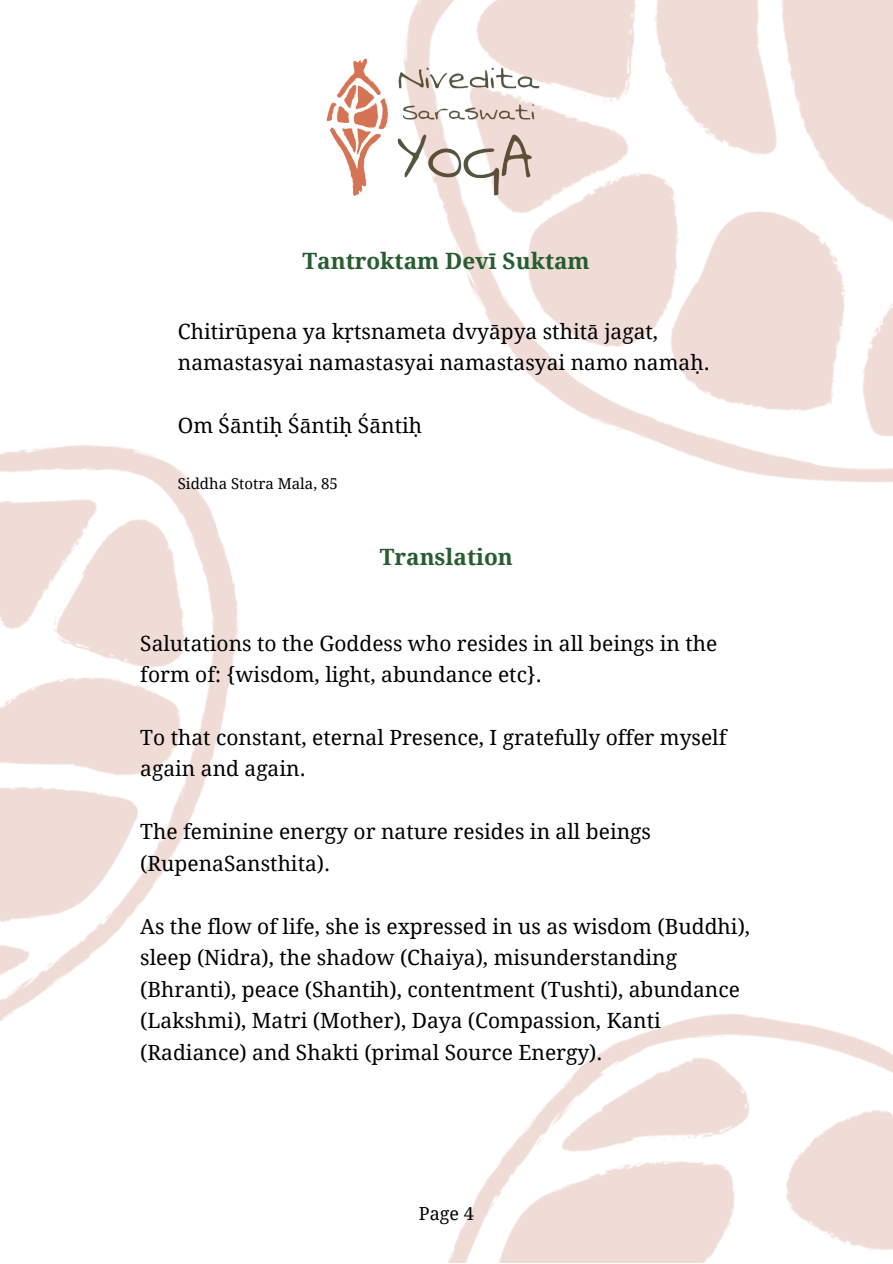
<style>
.page{position:relative;width:893px;height:1264px;background:#fff}
.page>*{position:absolute;margin:0;border:0;box-sizing:border-box;transform-origin:0 0}
.t1{font:700 22.5px "Droid Serif";color:#275d30}
.t2{font:21px/31.5px "Droid Serif";color:#000}
.t3{font:18px "Droid Serif";color:#000}
.t4{font:15px "Droid Serif";color:#000}
</style>
<div class="page">
<img style="left:326px;top:0;width:566px;height:483px">
<img style="left:0;top:445px;width:239px;height:577px">
<img style="left:217px;top:869px;width:675px;height:393px">
<p class="t1" style="left:302px;top:248px;width:288px">Tantroktam Devī Suktam</p>
<p class="t2" style="left:178px;top:315px;width:533px">Chitirūpena ya kṛtsnameta dvyāpya sthitā jagat, namastasyai namastasyai namastasyai namo namaḥ.</p>
<p class="t2" style="left:178px;top:410px;width:243px">Om Śāntiḥ Śāntiḥ Śāntiḥ</p>
<p class="t4" style="left:178px;top:475px;width:161px">Siddha Stotra Mala, 85</p>
<p class="t1" style="left:380px;top:544px;width:134px">Translation</p>
<p class="t2" style="left:140px;top:627px;width:578px">Salutations to the Goddess who resides in all beings in the form of: {wisdom, light, abundance etc}.</p>
<p class="t2" style="left:140px;top:722px;width:587px">To that constant, eternal Presence, I gratefully offer myself again and again.</p>
<p class="t2" style="left:140px;top:816px;width:512px">The feminine energy or nature resides in all beings (RupenaSansthita).</p>
<p class="t2" style="left:140px;top:910px;width:611px">As the flow of life, she is expressed in us as wisdom (Buddhi), sleep (Nidra), the shadow (Chaiya), misunderstanding (Bhranti), peace (Shantih), contentment (Tushti), abundance (Lakshmi), Matri (Mother), Daya (Compassion, Kanti (Radiance) and Shakti (primal Source Energy).</p>
<p class="t3" style="left:419px;top:1203px;width:56px">Page 4</p>
</div>
